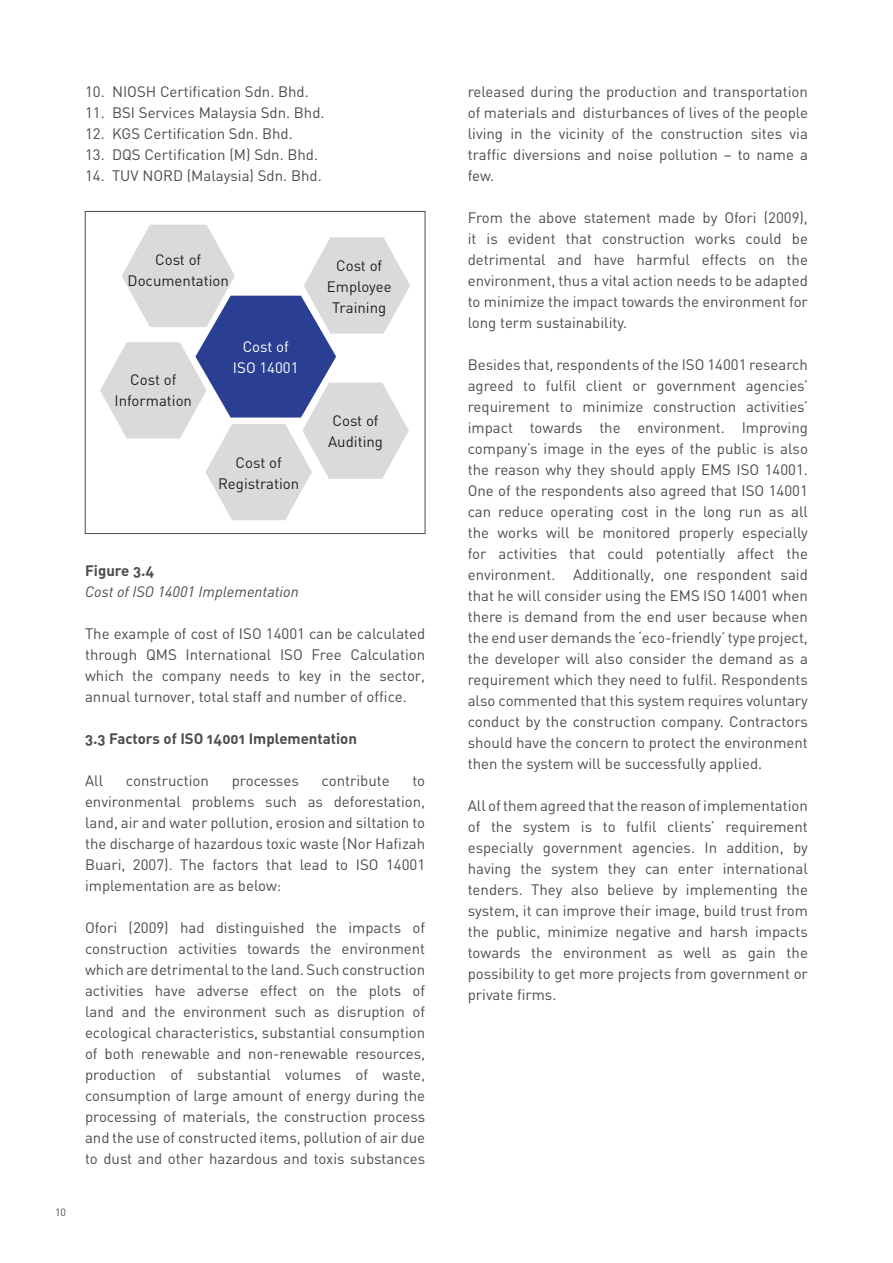
<style>
.page{position:relative;width:893px;height:1263px;background:#fff}
.page>*{position:absolute;margin:0;border:0;box-sizing:border-box;transform-origin:0 0}
.t1{font:15px/21px "DIN";color:#4e4b4c;text-align:justify}
.t2{font:15px/21px "DIN";color:#241f1f;text-align:center}
.t3{font:15px "DIN Bold Alternate";color:#4e4b4c}
.t4{font:italic 15px "DIN";color:#4e4b4c}
.t5{font:15px/21px "DIN";color:#fff;text-align:center}
.t6{font:10.5px "DIN";color:#4e4b4c}
</style>
<div class="page">
<svg style="left:100px;top:225px;width:310px;height:295px"></svg>
<div style="left:85px;top:211px;width:340px;height:323px;border:1px solid #4e4b4c"></div>
<p class="t1" style="left:85px;top:81px;width:225px">10. NIOSH Certification Sdn. Bhd.</p>
<p class="t1" style="left:85px;top:102px;width:241px">11. BSI Services Malaysia Sdn. Bhd.</p>
<p class="t1" style="left:85px;top:123px;width:209px">12. KGS Certification Sdn. Bhd.</p>
<p class="t1" style="left:85px;top:144px;width:235px">13. DQS Certification (M) Sdn. Bhd.</p>
<p class="t1" style="left:85px;top:165px;width:238px">14. TUV NORD (Malaysia) Sdn. Bhd.</p>
<p class="t2" style="left:128px;top:248px;width:103px">Cost of<br>Documentation</p>
<p class="t2" style="left:114px;top:369px;width:79px">Cost of<br>Information</p>
<p class="t5" style="left:233px;top:336px;width:67px">Cost of<br>ISO 14001</p>
<p class="t2" style="left:218px;top:451px;width:83px">Cost of<br>Registration</p>
<p class="t2" style="left:327px;top:254px;width:66px">Cost of<br>Employee<br>Training</p>
<p class="t2" style="left:328px;top:410px;width:56px;text-align:left">Cost of<br>Auditing</p>
<p class="t6" style="left:55px;top:1206px;width:12px">10</p>
<p class="t3" style="left:85px;top:561px;width:71px">Figure 3.4</p>
<p class="t4" style="left:85px;top:582px;width:215px">Cost of ISO 14001 Implementation</p>
<p class="t1" style="left:85px;top:623px;width:342px">The example of cost of ISO 14001 can be calculated through QMS International ISO Free Calculation which the company needs to key in the sector, annual turnover, total staff and number of office.</p>
<p class="t3" style="left:85px;top:729px;width:273px">3.3 Factors of ISO 14001 Implementation</p>
<p class="t1" style="left:85px;top:770px;width:20px">All</p>
<p class="t1" style="left:126px;top:770px;width:85px">construction</p>
<p class="t1" style="left:232px;top:770px;width:69px">processes</p>
<p class="t1" style="left:322px;top:770px;width:70px">contribute</p>
<p class="t1" style="left:85px;top:770px;width:342px;text-indent:327px">to environmental problems such as deforestation, land, air and water pollution, erosion and siltation to the discharge of hazardous toxic waste (Nor Hafizah Buari, 2007). The factors that lead to ISO 14001 implementation are as below:</p>
<p class="t1" style="left:85px;top:917px;width:342px">Ofori (2009) had distinguished the impacts of construction activities towards the environment which are detrimental to the land. Such construction activities have adverse effect on the plots of land and the environment such as disruption of ecological characteristics, substantial consumption of both renewable and non-renewable resources, production of substantial volumes of waste, consumption of large amount of energy during the processing of materials, the construction process and the use of constructed items, pollution of air due to dust and other hazardous and toxis substances</p>
<p class="t1" style="left:468px;top:81px;width:342px">released during the production and transportation of materials and disturbances of lives of the people living in the vicinity of the construction sites via traffic diversions and noise pollution – to name a few.</p>
<p class="t1" style="left:468px;top:207px;width:342px">From the above statement made by Ofori (2009), it is evident that construction works could be detrimental and have harmful effects on the environment, thus a vital action needs to be adapted to minimize the impact towards the environment for long term sustainability.</p>
<p class="t1" style="left:468px;top:354px;width:342px">Besides that, respondents of the ISO 14001 research agreed to fulfil client or government agencies’ requirement to minimize construction activities’ impact towards the environment. Improving company’s image in the eyes of the public is also the reason why they should apply EMS ISO 14001.<br>One of the respondents also agreed that ISO 14001 can reduce operating cost in the long run as all the works will be monitored properly especially for activities that could potentially affect the environment. Additionally, one respondent said that he will consider using the EMS ISO 14001 when there is demand from the end user because when the end user demands the ‘eco-friendly’ type project, the developer will also consider the demand as a requirement which they need to fulfil. Respondents also commented that this system requires voluntary conduct by the construction company. Contractors should have the concern to protect the environment then the system will be successfully applied.</p>
<p class="t1" style="left:468px;top:795px;width:342px">All of them agreed that the reason of implementation of the system is to fulfil clients’ requirement especially government agencies. In addition, by having the system they can enter international tenders. They also believe by implementing the system, it can improve their image, build trust from the public, minimize negative and harsh impacts towards the environment as well as gain the possibility to get more projects from government or private firms.</p>
</div>
